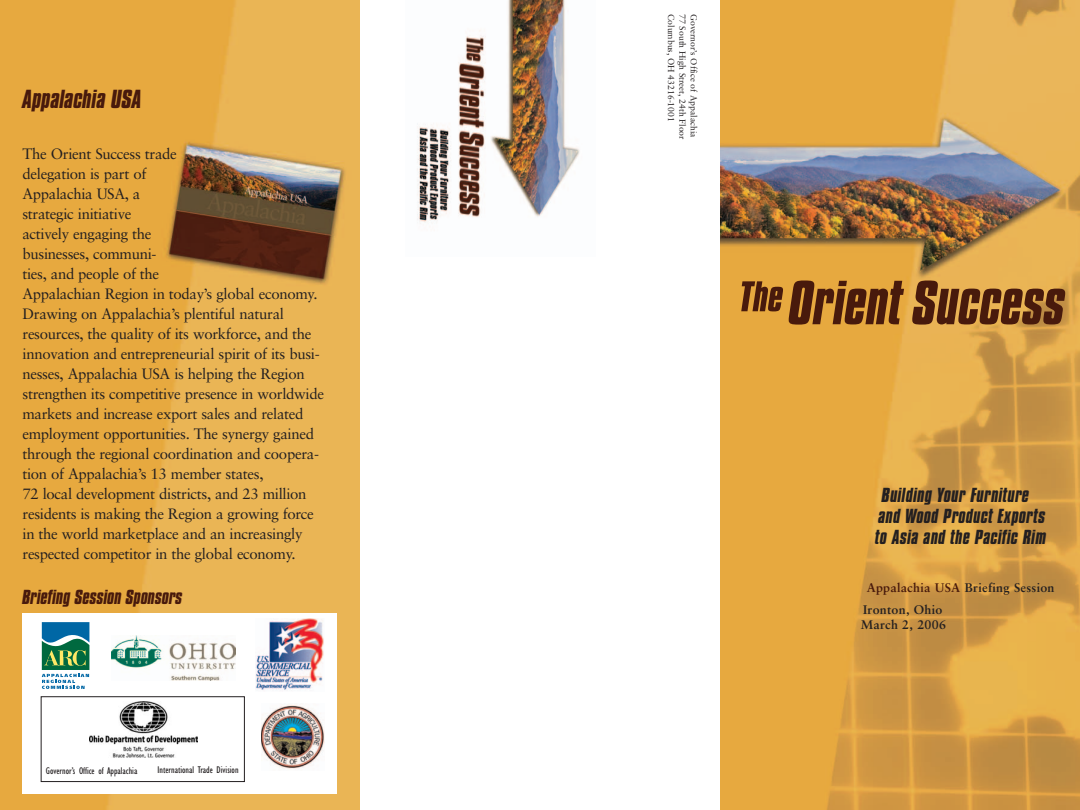
<style>
.page{position:relative;width:1080px;height:810px;background:#fff}
.page>*{position:absolute;margin:0;border:0;box-sizing:border-box;transform-origin:0 0}
.t1{font:italic 700 22.5px "Compacta BT";color:#481a0c}
.t2{font:italic 700 17.5px/21px "Compacta BT";letter-spacing:.02em;color:#231f20;text-align:center}
.t3{font:italic 700 17.5px "Compacta BT";color:#481a0c}
.t4{font:15px/20px "Sabon";letter-spacing:-.02em;color:#231f20}
.t5{font:700 12.5px/22.5px "Sabon";letter-spacing:.02em;color:#231f20}
.t6{font:condensed 10px "Gill Sans";color:#231f20}
.t7{font:8.75px/11.2px "Sabon";color:#231f20}
.s1{color:#481a0c}
</style>
<div class="page">
<img style="left:0;top:0;width:360px;height:810px">
<div style="left:22px;top:613px;width:316px;height:181px;background:#fff"></div>
<img style="left:720px;top:0;width:360px;height:810px">
<img style="left:417px;top:0;width:163px;height:222px">
<img style="left:256px;top:618px;width:68px;height:72px">
<svg style="left:42px;top:622px;width:47px;height:67px"></svg>
<svg style="left:789px;top:281px;width:115px;height:44px;background:#885420"></svg>
<svg style="left:912px;top:281px;width:153px;height:44px;background:#885729"></svg>
<svg style="left:741px;top:281px;width:42px;height:30px"></svg>
<img style="left:89px;top:702px;width:108px;height:56px">
<img style="left:112px;top:636px;width:123px;height:44px">
<div style="left:41px;top:696px;width:204px;height:86px;border:1px solid #231f20"></div>
<img style="left:261px;top:704px;width:64px;height:65px">
<h1 class="t1" style="left:22px;top:90px;width:121px">Appalachia USA</h1>
<p class="t4" style="left:22px;top:145px;width:303px">The Orient Success trade<br>delegation is part of<br>Appalachia USA, a<br>strategic initiative<br>actively engaging the<br>businesses, communi-<br>ties, and people of the<br>Appalachian Region in today’s global economy.<br>Drawing on Appalachia’s plentiful natural resources, the quality of its workforce, and the innovation and entrepreneurial spirit of its busi&shy;nesses, Appalachia USA is helping the Region strengthen its competitive presence in worldwide markets and increase export sales and related employment opportunities. The synergy gained through the regional coordination and coopera&shy;tion of Appalachia’s 13 member states,<br>72 local development districts, and 23 million residents is making the Region a growing force in the world marketplace and an increasingly respected competitor in the global economy.</p>
<p class="t3" style="left:22px;top:590px;width:162px">Briefing Session Sponsors</p>
<p class="t6" style="left:46px;top:766px;width:93px">Governor’s Office of Appalachia</p>
<p class="t6" style="left:158px;top:766px;width:82px">International Trade Division</p>
<p class="t7" style="left:699px;top:14px;width:127px;rotate:90deg">Governor’s Office of Appalachia<br>77 South High Street, 24th Floor<br>Columbus, OH 43216-1001</p>
<p class="t2" style="left:875px;top:485px;width:173px">Building Your Furniture and Wood Product Exports to Asia and the Pacific Rim</p>
<p class="t5" style="left:863px;top:577px;width:193px"><span class="s1">Appalachia USA</span> Briefing Session<br>Ironton, Ohio</p>
<p class="t5" style="left:861px;top:615px;width:87px">March 2, 2006</p>
</div>
